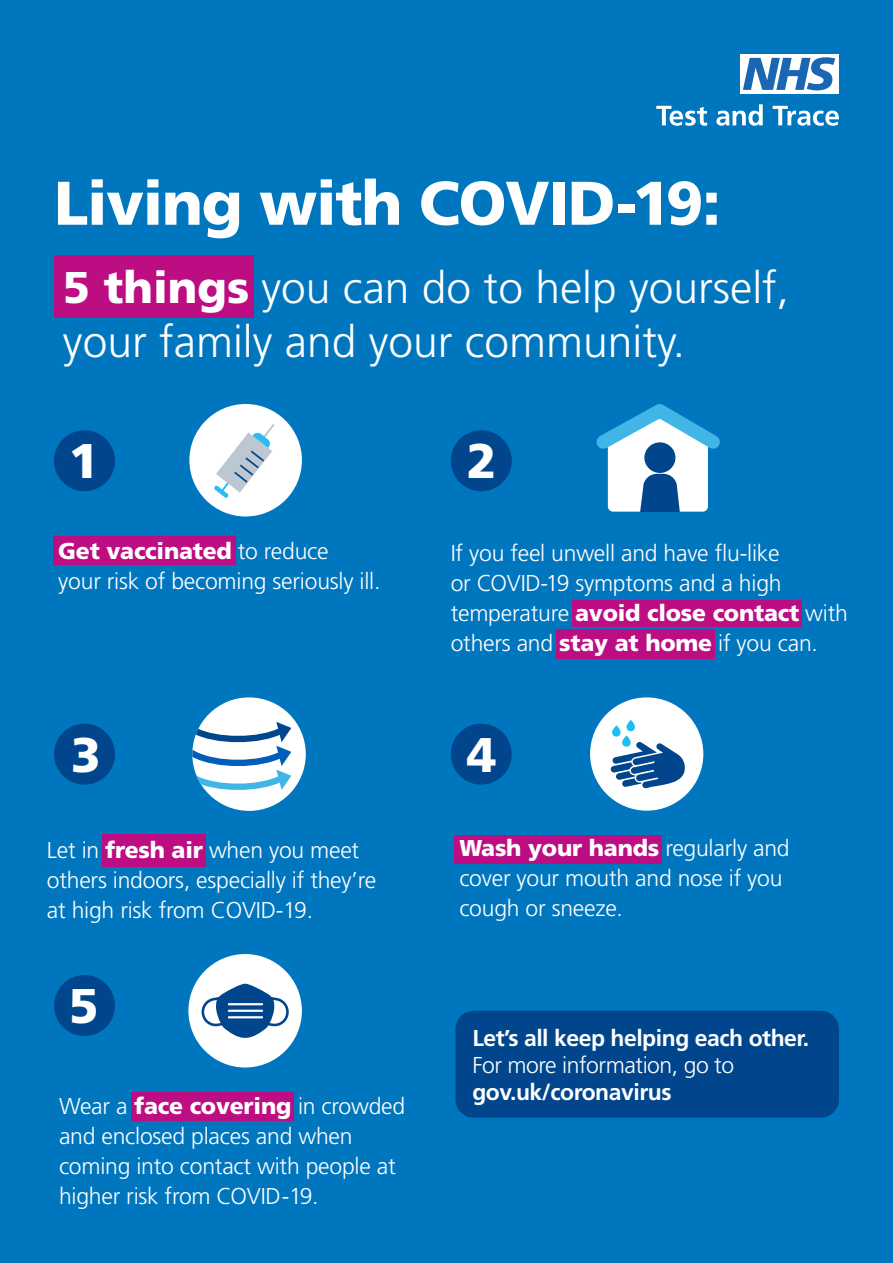
<style>
.page{position:relative;width:893px;height:1263px;background:#0076be}
.page>*{position:absolute;margin:0;border:0;box-sizing:border-box;transform-origin:0 0}
.t1{font:900 61.5px "Frutiger LT Std";letter-spacing:-.02em;color:#fff}
.t2{font:900 48.6px "Frutiger LT Std";color:#fff}
.t3{font:300 44.4px/54.8px "Frutiger LT Std";color:#fff}
.t4{font:300 22.95px/30px "Frutiger LT Std";letter-spacing:-.01em;color:#fff}
.t5{font:700 22.95px/27px "Frutiger LT Std";letter-spacing:-.02em;color:#fff}
.s1{font-weight:900}
.s2{font-weight:300}
</style>
<div class="page">
<div style="left:455px;top:835px;width:207px;height:28px;background:#bc0d83"></div>
<div style="left:590px;top:697px;width:113px;height:114px;background:#fff;border-radius:50%"></div>
<svg style="left:610px;top:720px;width:75px;height:68px"></svg>
<div style="left:102px;top:834px;width:104px;height:33px;background:#bc0d83"></div>
<div style="left:192px;top:697px;width:114px;height:114px;background:#fff;border-radius:50%"></div>
<svg style="left:192px;top:718px;width:99px;height:80px"></svg>
<div style="left:572px;top:600px;width:230px;height:27px;background:#bc0d83"></div>
<div style="left:557px;top:629px;width:158px;height:30px;background:#bc0d83"></div>
<div style="left:54px;top:536px;width:182px;height:28px;background:#bc0d83"></div>
<div style="left:54px;top:255px;width:200px;height:63px;background:#bc0d83"></div>
<svg style="left:656px;top:106px;width:51px;height:20px"></svg>
<svg style="left:716px;top:104px;width:47px;height:22px"></svg>
<svg style="left:773px;top:106px;width:66px;height:20px"></svg>
<div style="left:740px;top:54px;width:99px;height:40px;background:#fff"></div>
<svg style="left:743px;top:57px;width:92px;height:33px"></svg>
<div style="left:54px;top:430px;width:61px;height:61px;background:#01468c;border-radius:50%"></div>
<div style="left:54px;top:975px;width:61px;height:61px;background:#01468c;border-radius:50%"></div>
<div style="left:451px;top:430px;width:61px;height:61px;background:#01468c;border-radius:50%"></div>
<div style="left:54px;top:724px;width:61px;height:61px;background:#01468c;border-radius:50%"></div>
<div style="left:451px;top:724px;width:61px;height:61px;background:#01468c;border-radius:50%"></div>
<div style="left:189px;top:404px;width:113px;height:112px;background:#fff;border-radius:50%"></div>
<svg style="left:214px;top:424px;width:61px;height:74px"></svg>
<div style="left:188px;top:954px;width:114px;height:113px;background:#fff;border-radius:50%"></div>
<svg style="left:201px;top:984px;width:88px;height:54px"></svg>
<hr style="left:229px;top:1003px;width:33px;height:2px;background:#fff">
<hr style="left:229px;top:1010px;width:33px;height:2px;background:#fff">
<hr style="left:229px;top:1016px;width:33px;height:2px;background:#fff">
<div style="left:131px;top:1092px;width:162px;height:29px;background:#bc0d83"></div>
<div style="left:455px;top:1011px;width:384px;height:107px;background:#01468c;border-radius:18px"></div>
<svg style="left:596px;top:404px;width:124px;height:108px"></svg>
<p class="t1" style="left:54px;top:166px;width:668px">Living with COVID-19:</p>
<p class="t3" style="left:63px;top:261px;width:728px"><span class="s1">5 things</span> you can do to help yourself, your family and your community.</p>
<p class="t2" style="left:69px;top:432px;width:31px">1</p>
<p class="t4" style="left:58px;top:536px;width:324px"><span class="s1">Get vaccinated</span> to reduce<br>your risk of becoming seriously ill.</p>
<p class="t2" style="left:71px;top:725px;width:31px">3</p>
<p class="t4" style="left:47px;top:835px;width:331px">Let in <span class="s1">fresh air</span> when you meet others indoors, especially if they’re at high risk from COVID-19.</p>
<p class="t2" style="left:69px;top:977px;width:31px">5</p>
<p class="t4" style="left:59px;top:1091px;width:348px">Wear a <span class="s1">face covering</span> in crowded and enclosed places and when coming into contact with people at higher risk from COVID-19.</p>
<p class="t2" style="left:467px;top:432px;width:31px">2</p>
<p class="t4" style="left:451px;top:539px;width:399px">If you feel unwell and have flu-like<br>or COVID-19 symptoms and a high temperature <span class="s1">avoid close contact</span> with others and <span class="s1">stay at home</span> if you can.</p>
<p class="t2" style="left:467px;top:725px;width:31px">4</p>
<p class="t4" style="left:459px;top:833px;width:332px"><span class="s1">Wash your hands</span> regularly and cover your mouth and nose if you cough or sneeze.</p>
<p class="t5" style="left:472px;top:1024px;width:338px">Let’s all keep helping each other.<br><span class="s2">For more information, go to </span>gov.uk/coronavirus</p>
</div>
